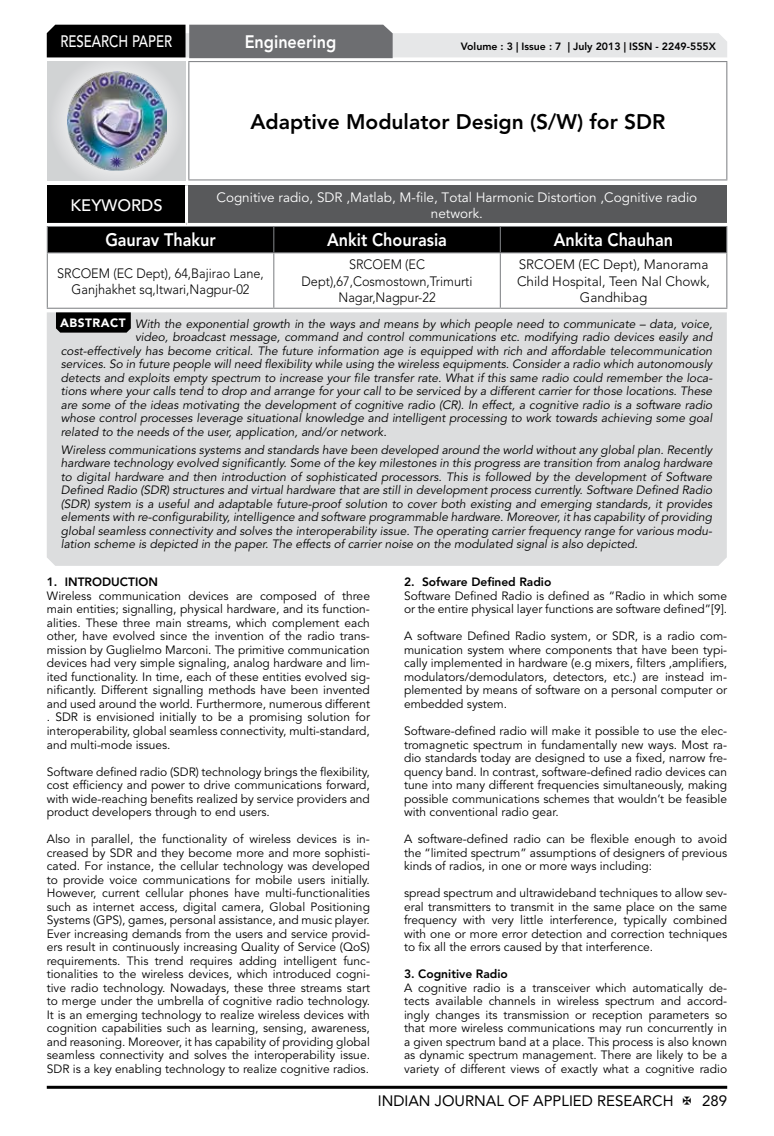
<style>
.page{position:relative;width:774px;height:1136px;background:#fff}
.page>*{position:absolute;margin:0;border:0;box-sizing:border-box;transform-origin:0 0}
.t1{font:800 21px "Avenir LT Std";color:#000}
.t2{font:800 18px "Avenir LT Std";color:#fff;scale:.9 1}
.t3{font:500 16.5px "Avenir LT Std";color:#fff;scale:.8 1}
.t4{font:500 16.5px "Avenir LT Std";color:#fff}
.t5{font:15px "Avenir LT Std";color:#000}
.t6{font:300 13.5px/16.2px "Avenir LT Std";color:#000;text-align:center;scale:.94 1}
.t7{font:13.5px/16.2px "Avenir LT Std";color:#fff;text-align:center}
.t8{font:300 13.5px/16.2px "Avenir LT Std";color:#000;text-align:center}
.t9{font:12px/13.5px "Avenir LT Std";color:#000;text-align:justify}
.t10{font:italic 12px/13.5px "Avenir LT Std";color:#000;text-align:justify}
.t11{font:800 12px "Avenir LT Std";color:#000}
.t12{font:800 10.5px "Avenir LT Std";color:#000}
.s1{font-weight:900;font-style:normal;color:#fff}
</style>
<div class="page">
<hr style="left:47px;top:1085px;width:680px;height:3px;background:#000">
<div style="left:48px;top:62px;width:137px;height:118px;background:linear-gradient(to right,#d9dadb,#d9dadb)"></div>
<img style="left:68px;top:71px;width:99px;height:100px">
<svg style="left:47px;top:25px;width:680px;height:33px;background:#979899"></svg>
<hr style="left:188px;top:61px;width:539px;height:1px;background:#808285">
<hr style="left:188px;top:62px;width:1px;height:117px;background:#808285">
<hr style="left:726px;top:62px;width:1px;height:117px;background:#808285">
<hr style="left:188px;top:179px;width:539px;height:1px;background:#808285">
<div style="left:47px;top:226px;width:680px;height:26px;background:#000"></div>
<hr style="left:47px;top:252px;width:227px;height:1px;background:#808285">
<hr style="left:47px;top:253px;width:1px;height:55px;background:#808285">
<hr style="left:274px;top:252px;width:226px;height:1px;background:#808285">
<hr style="left:273px;top:253px;width:1px;height:55px;background:#808285">
<hr style="left:500px;top:252px;width:227px;height:1px;background:#808285">
<hr style="left:500px;top:253px;width:1px;height:55px;background:#808285">
<hr style="left:726px;top:253px;width:1px;height:55px;background:#808285">
<hr style="left:47px;top:308px;width:227px;height:1px;background:#808285">
<hr style="left:274px;top:308px;width:226px;height:1px;background:#808285">
<hr style="left:500px;top:308px;width:227px;height:1px;background:#808285">
<div style="left:47px;top:185px;width:139px;height:39px;background:#000"></div>
<div style="left:186px;top:185px;width:541px;height:39px;background:#58595b"></div>
<hr style="left:185px;top:185px;width:3px;height:38px;background:#fff">
<hr style="left:47px;top:223px;width:139px;height:3px;background:#fff">
<hr style="left:186px;top:223px;width:541px;height:3px;background:#fff">
<div style="left:47px;top:312px;width:680px;height:254px;background:#dcddde"></div>
<svg style="left:56px;top:312px;width:75px;height:20px"></svg>
<h3 class="t3" style="left:60px;top:32px;width:139px">RESEARCH PAPER</h3>
<h2 class="t2" style="left:245px;top:31px;width:103px">Engineering</h2>
<p class="t12" style="left:461px;top:41px;width:257px">Volume : 3 | Issue : 7 | July 2013 | ISSN - 2249-555X</p>
<h1 class="t1" style="left:250px;top:109px;width:416px">Adaptive Modulator Design (S/W) for SDR</h1>
<h3 class="t4" style="left:71px;top:196px;width:94px">KEYWORDS</h3>
<p class="t7" style="left:217px;top:189px;width:482px">Cognitive radio, SDR ,Matlab, M-file, Total Harmonic Distortion ,Cognitive radio network.</p>
<h2 class="t2" style="left:105px;top:229px;width:124px">Gaurav Thakur</h2>
<h2 class="t2" style="left:327px;top:229px;width:134px">Ankit Chourasia</h2>
<h2 class="t2" style="left:554px;top:229px;width:134px">Ankita Chauhan</h2>
<p class="t6" style="left:57px;top:265px;width:221px">SRCOEM (EC Dept), 64,Bajirao Lane,<br>Ganjhakhet sq,Itwari,Nagpur-02</p>
<p class="t6" style="left:302px;top:257px;width:183px">SRCOEM (EC<br>Dept),67,Cosmostown,Trimurti<br>Nagar,Nagpur-22</p>
<p class="t8" style="left:517px;top:257px;width:195px">SRCOEM (EC Dept), Manorama<br>Child Hospital, Teen Nal Chowk,<br>Gandhibag</p>
<p class="t10" style="left:60px;top:317px;width:654px"><span class="s1">ABSTRACT</span> With the exponential growth in the ways and means by which people need to communicate – data, voice,</p>
<p class="t10" style="left:135px;top:331px;width:579px">video, broadcast message, command and control communications etc. modifying radio devices easily and</p>
<p class="t10" style="left:61px;top:344px;width:653px">cost-effectively has become critical. The future information age is equipped with rich and affordable telecommunication</p>
<p class="t10" style="left:61px;top:358px;width:653px">services. So in future people will need flexibility while using the wireless equipments. Consider a radio which autonomously</p>
<p class="t10" style="left:61px;top:371px;width:653px">detects and exploits empty spectrum to increase your file transfer rate. What if this same radio could remember the loca-</p>
<p class="t10" style="left:61px;top:385px;width:653px">tions where your calls tend to drop and arrange for your call to be serviced by a different carrier for those locations. These</p>
<p class="t10" style="left:61px;top:398px;width:653px">are some of the ideas motivating the development of cognitive radio (CR). In effect, a cognitive radio is a software radio</p>
<p class="t10" style="left:61px;top:412px;width:653px">whose control processes leverage situational knowledge and intelligent processing to work towards achieving some goal</p>
<p class="t10" style="left:61px;top:425px;width:327px">related to the needs of the user, application, and/or network.</p>
<p class="t10" style="left:61px;top:443px;width:653px">Wireless communications systems and standards have been developed around the world without any global plan. Recently hardware technology evolved significantly. Some of the key milestones in this progress are transition from analog hardware to digital hardware and then introduction of sophisticated processors. This is followed by the development of Software Defined Radio (SDR) structures and virtual hardware that are still in development process currently. Software Defined Radio (SDR) system is a useful and adaptable future-proof solution to cover both existing and emerging standards, it provides elements with re-configurability, intelligence and software programmable hardware. Moreover, it has capability of providing global seamless connectivity and solves the interoperability issue. The operating carrier frequency range for various modu&shy;lation scheme is depicted in the paper. The effects of carrier noise on the modulated signal is also depicted.</p>
<p class="t11" style="left:47px;top:575px;width:113px">1. INTRODUCTION</p>
<p class="t9" style="left:47px;top:589px;width:325px">Wireless communication devices are composed of three main entities; signalling, physical hardware, and its function&shy;alities. These three main streams, which complement each other, have evolved since the invention of the radio trans&shy;mission by Guglielmo Marconi. The primitive communication devices had very simple signaling, analog hardware and lim&shy;ited functionality. In time, each of these entities evolved sig&shy;nificantly. Different signalling methods have been invented and used around the world. Furthermore, numerous different . SDR is envisioned initially to be a promising solution for interoperability, global seamless connectivity, multi-standard, and multi-mode issues.</p>
<p class="t9" style="left:47px;top:764px;width:325px">Software defined radio (SDR) technology brings the flexibility, cost efficiency and power to drive communications forward, with wide-reaching benefits realized by service providers and product developers through to end users.</p>
<p class="t9" style="left:47px;top:832px;width:325px">Also in parallel, the functionality of wireless devices is in&shy;creased by SDR and they become more and more sophisti&shy;cated. For instance, the cellular technology was developed to provide voice communications for mobile users initially.<br>However, current cellular phones have multi-functionalities such as internet access, digital camera, Global Positioning Systems (GPS), games, personal assistance, and music player.<br>Ever increasing demands from the users and service provid&shy;ers result in continuously increasing Quality of Service (QoS) requirements. This trend requires adding intelligent func&shy;tionalities to the wireless devices, which introduced cogni&shy;tive radio technology. Nowadays, these three streams start to merge under the umbrella of cognitive radio technology.<br>It is an emerging technology to realize wireless devices with cognition capabilities such as learning, sensing, awareness, and reasoning. Moreover, it has capability of providing global seamless connectivity and solves the interoperability issue.<br>SDR is a key enabling technology to realize cognitive radios.</p>
<p class="t11" style="left:404px;top:575px;width:149px">2. Sofware Defined Radio</p>
<p class="t9" style="left:404px;top:589px;width:325px">Software Defined Radio is defined as “Radio in which some or the entire physical layer functions are software defined”[9].</p>
<p class="t9" style="left:404px;top:629px;width:325px">A software Defined Radio system, or SDR, is a radio com&shy;munication system where components that have been typi&shy;cally implemented in hardware (e.g mixers, filters ,amplifiers, modulators/demodulators, detectors, etc.) are instead im&shy;plemented by means of software on a personal computer or embedded system.</p>
<p class="t9" style="left:404px;top:724px;width:325px">Software-defined radio will make it possible to use the elec&shy;tromagnetic spectrum in fundamentally new ways. Most ra&shy;dio standards today are designed to use a fixed, narrow fre&shy;quency band. In contrast, software-defined radio devices can tune into many different frequencies simultaneously, making possible communications schemes that wouldn’t be feasible with conventional radio gear.</p>
<p class="t9" style="left:404px;top:832px;width:325px">A software-defined radio can be flexible enough to avoid the “limited spectrum” assumptions of designers of previous kinds of radios, in one or more ways including:</p>
<p class="t9" style="left:404px;top:886px;width:325px">spread spectrum and ultrawideband techniques to allow sev&shy;eral transmitters to transmit in the same place on the same frequency with very little interference, typically combined with one or more error detection and correction techniques to fix all the errors caused by that interference.</p>
<p class="t11" style="left:404px;top:966px;width:105px">3. Cognitive Radio</p>
<p class="t9" style="left:404px;top:980px;width:325px">A cognitive radio is a transceiver which automatically de&shy;tects available channels in wireless spectrum and accord&shy;ingly changes its transmission or reception parameters so that more wireless communications may run concurrently in a given spectrum band at a place. This process is also known as dynamic spectrum management. There are likely to be a variety of different views of exactly what a cognitive radio</p>
<p class="t5" style="left:378px;top:1091px;width:297px">INDIAN JOURNAL OF APPLIED RESEARCH</p>
<p class="t5" style="left:702px;top:1091px;width:27px">289</p>
</div>
